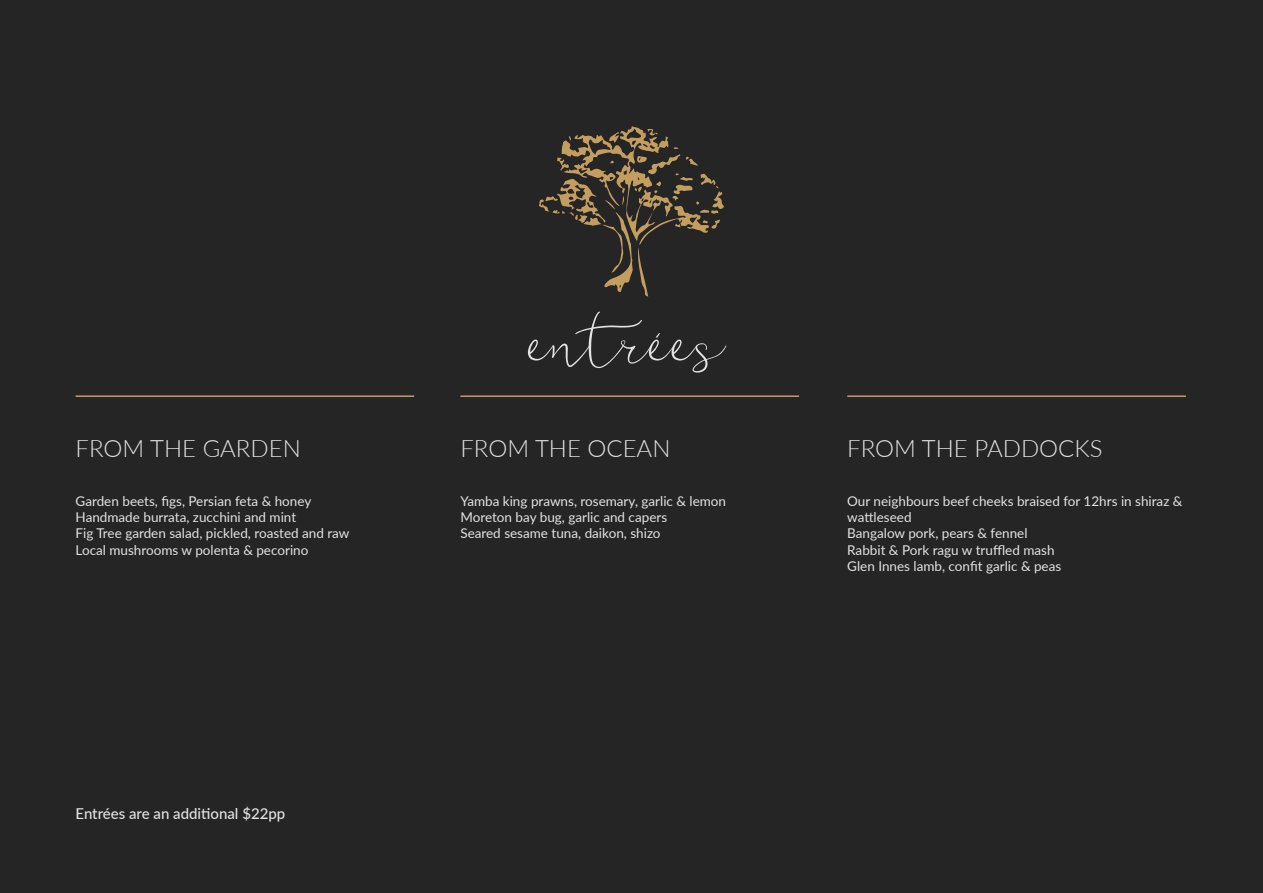
<style>
.page{position:relative;width:1263px;height:893px;background:#252525}
.page>*{position:absolute;margin:0;border:0;box-sizing:border-box;transform-origin:0 0}
.t1{font:87px "featherly";color:#e2e2e2}
.t2{font:300 24px "Lato";color:#e2e2e2}
.t3{font:500 15px "Lato";color:#e2e2e2}
.t4{font:13.5px/16.2px "Lato";color:#e2e2e2}
</style>
<div class="page">
<svg style="left:539px;top:126px;width:185px;height:171px"></svg>
<hr style="left:76px;top:395px;width:338px;height:2px;background:#c59d5f">
<hr style="left:460px;top:395px;width:339px;height:2px;background:#c59d5f">
<hr style="left:847px;top:395px;width:339px;height:2px;background:#c59d5f">
<p class="t2" style="left:76px;top:432px;width:227px">FROM THE GARDEN</p>
<p class="t4" style="left:76px;top:492px;width:237px">Garden beets, figs, Persian feta &amp; honey</p>
<p class="t4" style="left:76px;top:509px;width:222px">Handmade burrata, zucchini and mint</p>
<p class="t4" style="left:76px;top:525px;width:275px">Fig Tree garden salad, pickled, roasted and raw</p>
<p class="t4" style="left:76px;top:541px;width:234px">Local mushrooms w polenta &amp; pecorino</p>
<p class="t3" style="left:76px;top:803px;width:211px">Entrées are an additional $22pp</p>
<p class="t1" style="left:530px;top:278px;width:198px">entrées</p>
<p class="t2" style="left:460px;top:432px;width:212px">FROM THE OCEAN</p>
<p class="t4" style="left:460px;top:492px;width:267px">Yamba king prawns, rosemary, garlic &amp; lemon</p>
<p class="t4" style="left:460px;top:509px;width:208px">Moreton bay bug, garlic and capers</p>
<p class="t4" style="left:460px;top:525px;width:202px">Seared sesame tuna, daikon, shizo</p>
<p class="t2" style="left:847px;top:432px;width:257px">FROM THE PADDOCKS</p>
<p class="t4" style="left:847px;top:492px;width:337px">Our neighbours beef cheeks braised for 12hrs in shiraz &amp; wattleseed</p>
<p class="t4" style="left:847px;top:525px;width:182px">Bangalow pork, pears &amp; fennel</p>
<p class="t4" style="left:847px;top:541px;width:216px">Rabbit &amp; Pork ragu w truffled mash<br>Glen Innes lamb, confit garlic &amp; peas</p>
</div>
